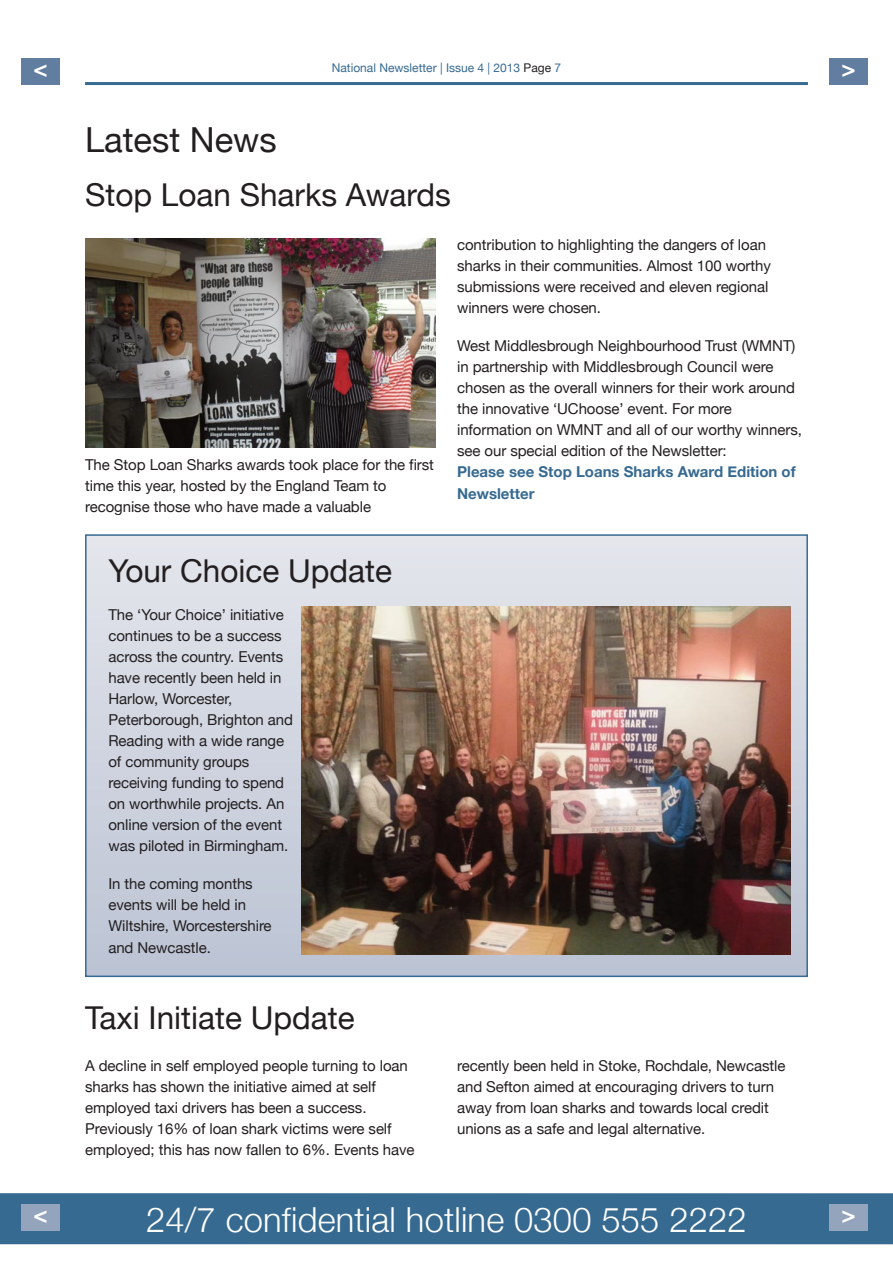
<style>
.page{position:relative;width:893px;height:1263px;background:#fff}
.page>*{position:absolute;margin:0;border:0;box-sizing:border-box;transform-origin:0 0}
.t1{font:300 34.5px "Helvetica Neue";letter-spacing:.005em;color:#fff}
.t2{font:34.5px "Helvetica Neue";color:#231f20}
.t3{font:31.5px "Helvetica Neue";color:#231f20}
.t4{font:700 21px "Futura BT";color:#fff}
.t5{font:15px/21px "Helvetica Neue";letter-spacing:-.005em;color:#231f20}
.t6{font:700 15px/21.5px "Helvetica Neue";color:#376a91}
.t7{font:12px "Helvetica Neue";color:#376a91}
.s1{color:#231f20}
</style>
<div class="page">
<div style="left:87px;top:536px;width:719px;height:439px;background:linear-gradient(to bottom,#e4e7ed,#bbc2d2)"></div>
<div style="left:85px;top:534px;width:723px;height:443px;border:2px solid #376a91"></div>
<hr style="left:85px;top:82px;width:723px;height:3px;background:#376a91">
<div style="left:0;top:1193px;width:893px;height:51px;background:#376a91"></div>
<div style="left:21px;top:58px;width:39px;height:27px;background:#617ea1"></div>
<div style="left:829px;top:58px;width:39px;height:27px;background:#617ea1"></div>
<div style="left:21px;top:1204px;width:39px;height:27px;background:#95a4bd"></div>
<div style="left:829px;top:1204px;width:39px;height:27px;background:#95a4bd"></div>
<img style="left:85px;top:239px;width:351px;height:209px">
<img style="left:301px;top:606px;width:490px;height:348px">
<p class="t7" style="left:332px;top:61px;width:231px">National Newsletter | Issue 4 | 2013 <span class="s1">Page</span> 7</p>
<h3 class="t4" style="left:32px;top:60px;width:19px">&lt;</h3>
<h3 class="t4" style="left:840px;top:60px;width:19px">&gt;</h3>
<h1 class="t2" style="left:85px;top:119px;width:193px">Latest News</h1>
<h2 class="t3" style="left:85px;top:176px;width:367px">Stop Loan Sharks Awards</h2>
<p class="t5" style="left:85px;top:454px;width:350px">The Stop Loan Sharks awards took place for the first time this year, hosted by the England Team to recognise those who have made a valuable</p>
<h2 class="t3" style="left:108px;top:552px;width:285px">Your Choice Update</h2>
<p class="t5" style="left:108px;top:604px;width:186px">The ‘Your Choice’ initiative continues to be a success across the country. Events have recently been held in<br>Harlow, Worcester,<br>Peterborough, Brighton and<br>Reading with a wide range of community groups receiving funding to spend on worthwhile projects. An online version of the event was piloted in Birmingham.</p>
<p class="t5" style="left:108px;top:873px;width:165px">In the coming months events will be held in<br>Wiltshire, Worcestershire and Newcastle.</p>
<p class="t5" style="left:457px;top:234px;width:315px">contribution to highlighting the dangers of loan sharks in their communities. Almost 100 worthy submissions were received and eleven regional winners were chosen.</p>
<p class="t5" style="left:457px;top:335px;width:346px">West Middlesbrough Neighbourhood Trust (WMNT) in partnership with Middlesbrough Council were chosen as the overall winners for their work around the innovative ‘UChoose’ event. For more information on WMNT and all of our worthy winners, see our special edition of the Newsletter:</p>
<p class="t6" style="left:457px;top:461px;width:340px">Please see Stop Loans Sharks Award Edition of<br>Newsletter</p>
<h2 class="t3" style="left:85px;top:999px;width:271px">Taxi Initiate Update</h2>
<p class="t5" style="left:85px;top:1055px;width:331px">A decline in self employed people turning to loan sharks has shown the initiative aimed at self employed taxi drivers has been a success.<br>Previously 16% of loan shark victims were self employed; this has now fallen to 6%. Events have</p>
<p class="t5" style="left:457px;top:1055px;width:330px">recently been held in Stoke, Rochdale, Newcastle and Sefton aimed at encouraging drivers to turn away from loan sharks and towards local credit unions as a safe and legal alternative.</p>
<h1 class="t1" style="left:146px;top:1198px;width:602px">24/7 confidential hotline 0300 555 2222</h1>
<h3 class="t4" style="left:32px;top:1205px;width:19px">&lt;</h3>
<h3 class="t4" style="left:840px;top:1205px;width:19px">&gt;</h3>
</div>
